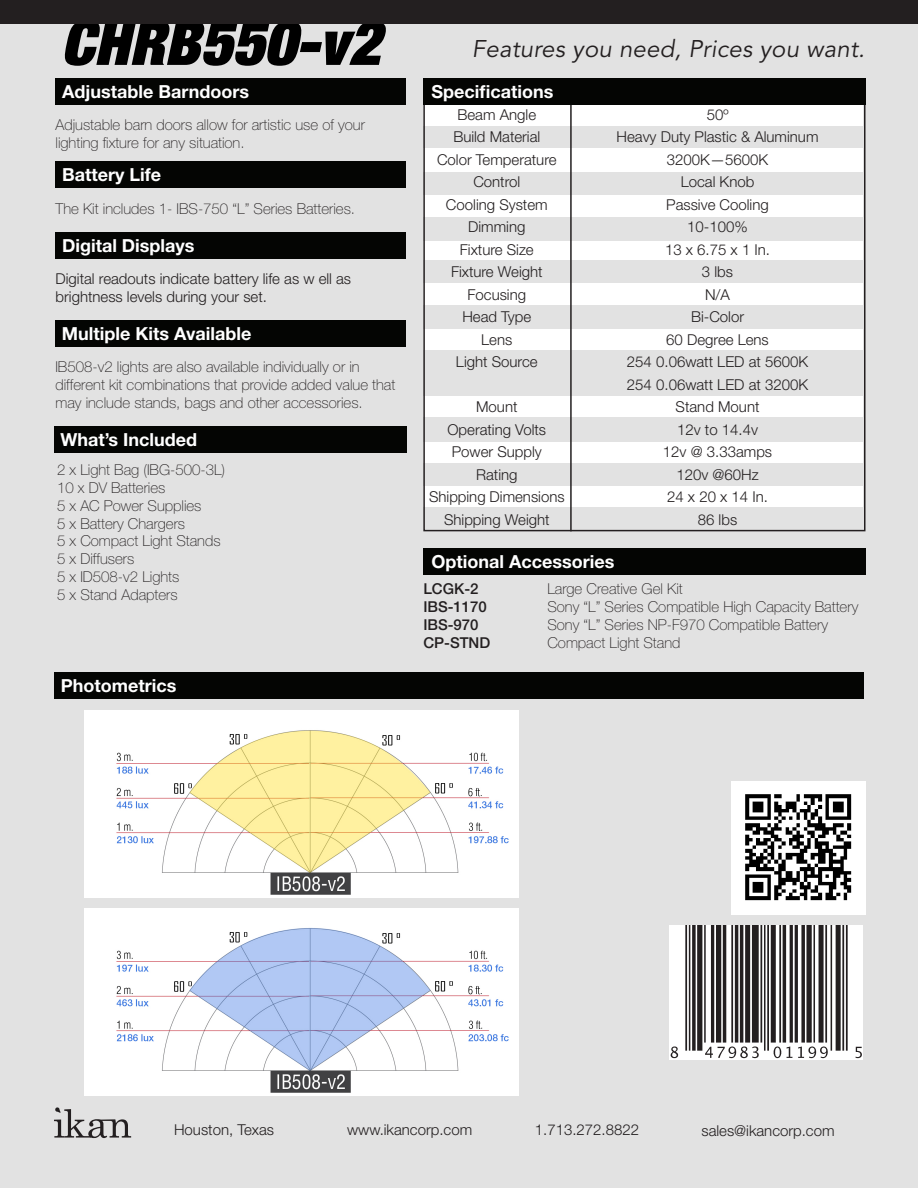
<style>
.page{position:relative;width:918px;height:1188px;background:#e2e2e2}
.page>*{position:absolute;margin:0;border:0;box-sizing:border-box;transform-origin:0 0}
.t1{font:italic 900 condensed 61.5px "Helvetica Neue LT Std";color:#000}
.t2{font:italic 24px "Avenir LT Std";letter-spacing:.01em;color:#231f20}
.t3{font:700 18px "Helvetica Neue LT Std";color:#fff}
.t4{font:300 15px/18px "Helvetica Neue LT Std";color:#231f20}
.t5{font:100 15px/17.9px "Helvetica Neue LT Std";color:#231f20}
.t6{font:500 15px "Helvetica Neue LT Std";color:#231f20}
</style>
<div class="page">
<svg style="left:54px;top:1107px;width:77px;height:31px"></svg>
<div style="left:423px;top:97px;width:440px;height:29px;background:#fff"></div>
<div style="left:423px;top:148px;width:440px;height:24px;background:#fff"></div>
<div style="left:423px;top:195px;width:440px;height:21px;background:#fff"></div>
<div style="left:423px;top:241px;width:440px;height:19px;background:#fff"></div>
<div style="left:423px;top:284px;width:440px;height:21px;background:#fff"></div>
<div style="left:423px;top:329px;width:440px;height:21px;background:#fff"></div>
<div style="left:423px;top:396px;width:440px;height:21px;background:#fff"></div>
<div style="left:423px;top:442px;width:440px;height:21px;background:#fff"></div>
<div style="left:423px;top:486px;width:440px;height:21px;background:#fff"></div>
<div style="left:423px;top:96px;width:443px;height:435px;border:2px solid #231f20"></div>
<hr style="left:570px;top:97px;width:2px;height:434px;background:#231f20">
<div style="left:0;top:0;width:918px;height:24px;background:#231f20"></div>
<div style="left:423px;top:548px;width:443px;height:27px;background:#040503"></div>
<div style="left:54px;top:426px;width:352px;height:27px;background:#040503"></div>
<div style="left:54px;top:672px;width:810px;height:27px;background:#040503"></div>
<div style="left:423px;top:78px;width:443px;height:27px;background:#040503"></div>
<img style="left:732px;top:781px;width:133px;height:134px">
<div style="left:56px;top:78px;width:350px;height:27px;background:#040503"></div>
<div style="left:56px;top:161px;width:350px;height:27px;background:#040503"></div>
<div style="left:56px;top:232px;width:350px;height:27px;background:#040503"></div>
<div style="left:55px;top:320px;width:351px;height:27px;background:#040503"></div>
<img style="left:671px;top:925px;width:192px;height:134px">
<img style="left:85px;top:711px;width:434px;height:186px">
<img style="left:85px;top:909px;width:434px;height:186px">
<p class="t1" style="left:61px;top:4px;width:321px">CHRB550-v2</p>
<p class="t2" style="left:472px;top:35px;width:395px">Features you need, Prices you want.</p>
<p class="t3" style="left:62px;top:80px;width:188px">Adjustable Barndoors</p>
<p class="t3" style="left:431px;top:80px;width:123px">Specifications</p>
<p class="t5" style="left:56px;top:116px;width:311px">Adjustable barn doors allow for artistic use of your lighting fixture for any situation.</p>
<p class="t3" style="left:62px;top:164px;width:100px">Battery Life</p>
<p class="t5" style="left:56px;top:199px;width:301px">The Kit includes 1- IBS-750 “L” Series Batteries.</p>
<p class="t3" style="left:62px;top:234px;width:134px">Digital Displays</p>
<p class="t4" style="left:56px;top:269px;width:297px">Digital readouts indicate battery life as w ell as brightness levels during your set.</p>
<p class="t3" style="left:62px;top:322px;width:191px">Multiple Kits Available</p>
<p class="t5" style="left:55px;top:357px;width:341px">IB508-v2 lights are also available individually or in different kit combinations that provide added value that may include stands, bags and other accessories.</p>
<p class="t3" style="left:61px;top:428px;width:138px">What’s Included</p>
<p class="t5" style="left:57px;top:461px;width:170px">2 x Light Bag (IBG-500-3L)<br>10 x DV Batteries<br>5 x AC Power Supplies<br>5 x Battery Chargers<br>5 x Compact Light Stands<br>5 x Diffusers<br>5 x ID508-v2 Lights<br>5 x Stand Adapters</p>
<p class="t3" style="left:61px;top:674px;width:117px">Photometrics</p>
<p class="t4" style="left:458px;top:105px;width:80px">Beam Angle</p>
<p class="t4" style="left:453px;top:128px;width:88px">Build Material</p>
<p class="t4" style="left:437px;top:150px;width:121px">Color Temperature</p>
<p class="t4" style="left:473px;top:173px;width:48px">Control</p>
<p class="t4" style="left:446px;top:195px;width:103px">Cooling System</p>
<p class="t4" style="left:468px;top:218px;width:59px">Dimming</p>
<p class="t4" style="left:460px;top:240px;width:75px">Fixture Size</p>
<p class="t4" style="left:451px;top:263px;width:93px">Fixture Weight</p>
<p class="t4" style="left:468px;top:285px;width:60px">Focusing</p>
<p class="t4" style="left:462px;top:308px;width:70px">Head Type</p>
<p class="t4" style="left:481px;top:330px;width:33px">Lens</p>
<p class="t4" style="left:456px;top:353px;width:83px">Light Source</p>
<p class="t4" style="left:476px;top:398px;width:43px">Mount</p>
<p class="t4" style="left:448px;top:420px;width:100px">Operating Volts</p>
<p class="t4" style="left:452px;top:443px;width:92px">Power Supply</p>
<p class="t4" style="left:476px;top:465px;width:43px">Rating</p>
<p class="t4" style="left:429px;top:488px;width:137px">Shipping Dimensions</p>
<p class="t4" style="left:444px;top:510px;width:107px">Shipping Weight</p>
<p class="t4" style="left:707px;top:105px;width:23px">50º</p>
<p class="t4" style="left:617px;top:128px;width:203px">Heavy Duty Plastic &amp; Aluminum</p>
<p class="t4" style="left:667px;top:150px;width:103px">3200K—5600K</p>
<p class="t4" style="left:681px;top:173px;width:75px">Local Knob</p>
<p class="t4" style="left:666px;top:195px;width:104px">Passive Cooling</p>
<p class="t4" style="left:687px;top:218px;width:62px">10-100%</p>
<p class="t4" style="left:665px;top:240px;width:107px">13 x 6.75 x 1 In.</p>
<p class="t4" style="left:702px;top:263px;width:33px">3 lbs</p>
<p class="t4" style="left:705px;top:285px;width:27px">N/A</p>
<p class="t4" style="left:691px;top:308px;width:55px">Bi-Color</p>
<p class="t4" style="left:666px;top:330px;width:104px">60 Degree Lens</p>
<p class="t4" style="left:627px;top:353px;width:183px">254 0.06watt LED at 5600K</p>
<p class="t4" style="left:627px;top:375px;width:183px">254 0.06watt LED at 3200K</p>
<p class="t4" style="left:676px;top:398px;width:85px">Stand Mount</p>
<p class="t4" style="left:677px;top:420px;width:82px">12v to 14.4v</p>
<p class="t4" style="left:663px;top:443px;width:111px">12v @ 3.33amps</p>
<p class="t4" style="left:676px;top:465px;width:84px">120v @60Hz</p>
<p class="t4" style="left:667px;top:488px;width:102px">24 x 20 x 14 In.</p>
<p class="t4" style="left:698px;top:510px;width:41px">86 lbs</p>
<p class="t3" style="left:432px;top:550px;width:184px">Optional Accessories</p>
<p class="t6" style="left:423px;top:580px;width:57px">LCGK-2</p>
<p class="t6" style="left:423px;top:598px;width:65px">IBS-1170</p>
<p class="t6" style="left:423px;top:616px;width:57px">IBS-970</p>
<p class="t6" style="left:423px;top:634px;width:68px">CP-STND</p>
<p class="t5" style="left:547px;top:580px;width:137px">Large Creative Gel Kit</p>
<p class="t5" style="left:547px;top:598px;width:313px">Sony “L” Series Compatible High Capacity Battery</p>
<p class="t5" style="left:547px;top:616px;width:282px">Sony “L” Series NP-F970 Compatible Battery</p>
<p class="t5" style="left:547px;top:634px;width:135px">Compact Light Stand</p>
<p class="t4" style="left:174px;top:1120px;width:102px">Houston, Texas</p>
<p class="t4" style="left:347px;top:1120px;width:127px">www.ikancorp.com</p>
<p class="t4" style="left:535px;top:1120px;width:106px">1.713.272.8822</p>
<p class="t4" style="left:701px;top:1121px;width:135px">sales@ikancorp.com</p>
</div>
